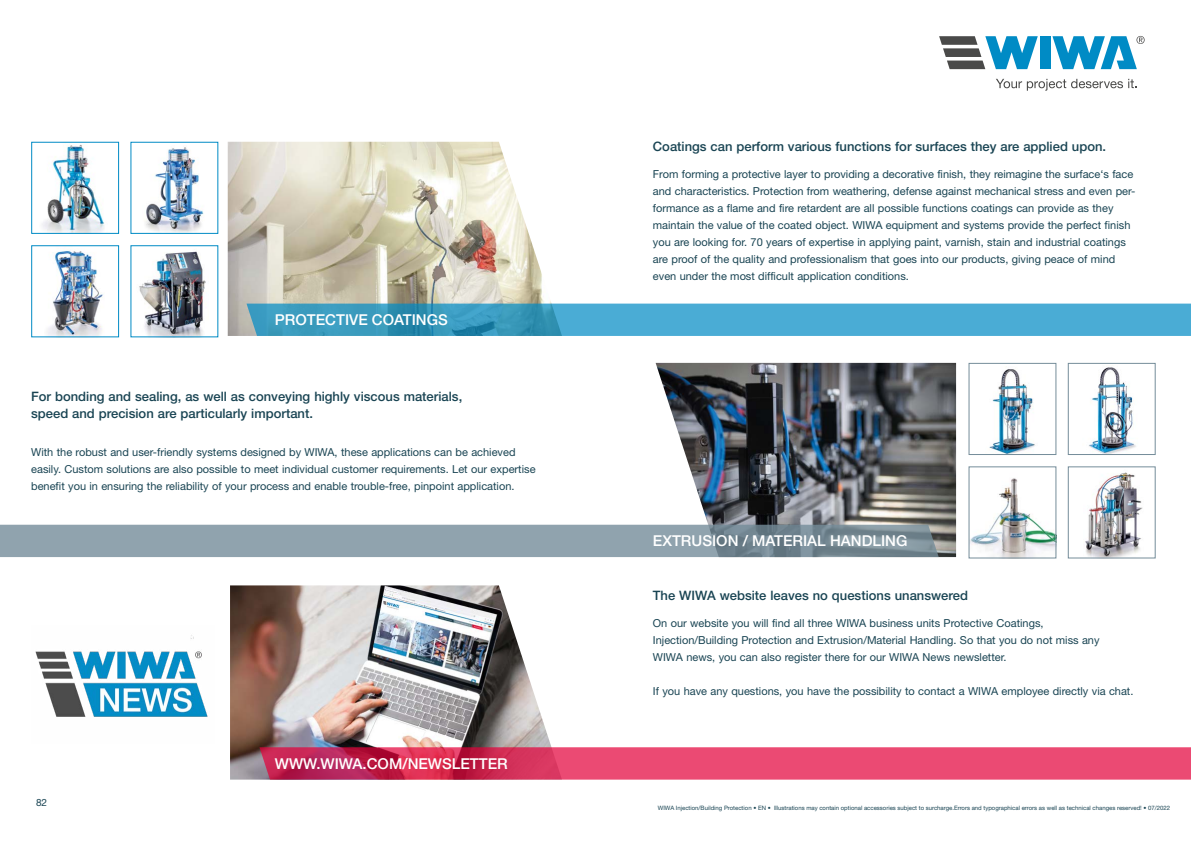
<style>
.page{position:relative;width:1191px;height:842px;background:#fff}
.page>*{position:absolute;margin:0;border:0;box-sizing:border-box;transform-origin:0 0}
.t1{font:500 15px "Helvetica Neue LT Std";color:#fff}
.t2{font:500 13px/17px "Helvetica Neue LT Std";color:#194453}
.t3{font:11px/17px "Helvetica Neue LT Std";color:#194453}
.t4{font:10px "Helvetica Neue LT Std";color:#194453}
.t5{font:6px "Helvetica Neue LT Std";color:#194453}
</style>
<div class="page">
<img style="left:228px;top:142px;width:334px;height:194px">
<svg style="left:246px;top:304px;width:945px;height:32px;background:#44a5cb"></svg>
<img style="left:230px;top:585px;width:322px;height:195px">
<img style="left:35px;top:635px;width:173px;height:82px">
<svg style="left:259px;top:747px;width:932px;height:33px;background:#df426a"></svg>
<img style="left:42px;top:144px;width:62px;height:88px">
<div style="left:31px;top:142px;width:88px;height:92px;border:1px solid #008bc5"></div>
<img style="left:145px;top:147px;width:59px;height:85px">
<img style="left:47px;top:251px;width:57px;height:84px">
<div style="left:31px;top:245px;width:88px;height:92px;border:1px solid #008bc5"></div>
<img style="left:139px;top:251px;width:67px;height:84px">
<img style="left:989px;top:369px;width:46px;height:84px">
<div style="left:968px;top:363px;width:88px;height:92px;border:1px solid #758d9a"></div>
<img style="left:1089px;top:367px;width:47px;height:86px">
<div style="left:1067px;top:363px;width:88px;height:92px;border:1px solid #758d9a"></div>
<img style="left:970px;top:478px;width:84px;height:78px">
<div style="left:968px;top:466px;width:88px;height:92px;border:1px solid #758d9a"></div>
<img style="left:1085px;top:472px;width:58px;height:84px">
<div style="left:1067px;top:466px;width:88px;height:92px;border:1px solid #758d9a"></div>
<img style="left:655px;top:363px;width:301px;height:194px">
<svg style="left:0;top:525px;width:938px;height:32px;background:#899ca7"></svg>
<svg style="left:996px;top:79px;width:140px;height:12px"></svg>
<div style="left:1040px;top:36px;width:10px;height:33px;background:#008bc5"></div>
<svg style="left:939px;top:36px;width:98px;height:33px"></svg>
<svg style="left:1052px;top:36px;width:92px;height:33px"></svg>
<h1 class="t1" style="left:275px;top:311px;width:174px">PROTECTIVE COATINGS</h1>
<p class="t2" style="left:31px;top:387px;width:432px">For bonding and sealing, as well as conveying highly viscous materials, speed and precision are particularly important.</p>
<p class="t3" style="left:31px;top:443px;width:506px">With the robust and user-friendly systems designed by WIWA, these applications can be achieved easily. Custom solutions are also possible to meet individual customer requirements. Let our expertise benefit you in ensuring the reliability of your process and enable trouble-free, pinpoint application.</p>
<p class="t4" style="left:36px;top:796px;width:13px">82</p>
<h1 class="t1" style="left:275px;top:754px;width:234px">WWW.WIWA.COM/NEWSLETTER</h1>
<p class="t2" style="left:653px;top:138px;width:455px">Coatings can perform various functions for surfaces they are applied upon.</p>
<p class="t3" style="left:653px;top:165px;width:484px">From forming a protective layer to providing a decorative finish, they reimagine the surface‘s face and characteristics. Protection from weathering, defense against mechanical stress and even per&shy;formance as a flame and fire retardent are all possible functions coatings can provide as they maintain the value of the coated object. WIWA equipment and systems provide the perfect finish you are looking for. 70 years of expertise in applying paint, varnish, stain and industrial coatings are proof of the quality and professionalism that goes into our products, giving peace of mind even under the most difficult application conditions.</p>
<h1 class="t1" style="left:653px;top:532px;width:256px">EXTRUSION / MATERIAL HANDLING</h1>
<p class="t2" style="left:653px;top:587px;width:316px">The WIWA website leaves no questions unanswered</p>
<p class="t3" style="left:653px;top:615px;width:448px">On our website you will find all three WIWA business units Protective Coatings,<br>Injection/Building Protection and Extrusion/Material Handling. So that you do not miss any<br>WIWA news, you can also register there for our WIWA News newsletter.</p>
<p class="t3" style="left:653px;top:683px;width:482px">If you have any questions, you have the possibility to contact a WIWA employee directly via chat.</p>
<p class="t5" style="left:658px;top:804px;width:514px">WIWA Injection/Building Protection • EN • Illustrations may contain optional accessories subject to surcharge.Errors and typographical errors as well as technical changes reserved! • 07/2022</p>
</div>
